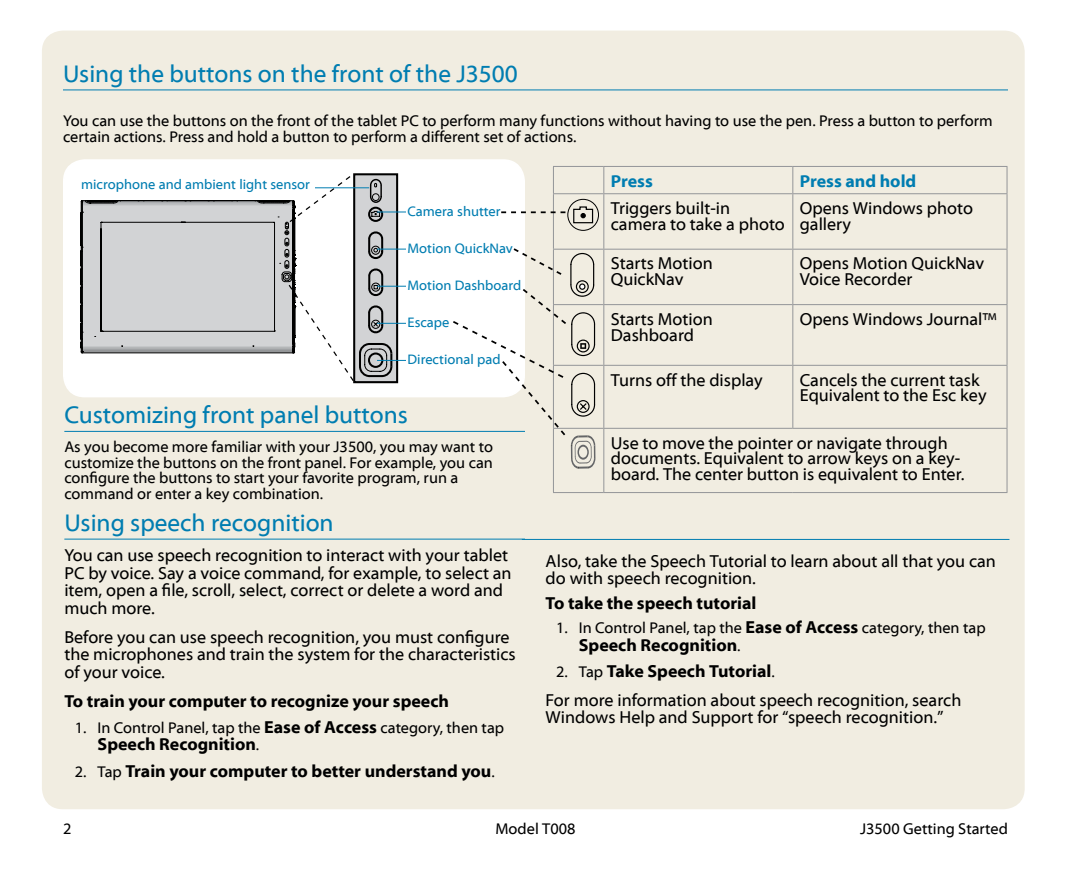
<style>
.page{position:relative;width:1071px;height:882px;background:#fff}
.page>*{position:absolute;margin:0;border:0;box-sizing:border-box;transform-origin:0 0}
.t1{font:24.5px "Myriad Web Pro";color:#007db1}
.t2{font:17.5px/15.8px "Myriad Web Pro";color:#000}
.t3{font:700 17.5px "Myriad Web Pro";color:#000}
.t4{font:700 17.5px "Myriad Web Pro";color:#007db1}
.t5{font:15.75px/15.8px "Myriad Web Pro";color:#000}
.t6{font:14px "Myriad Web Pro";color:#007db1}
.s1{font-weight:700;font-size:17.5px}
.s2{font-weight:400;font-size:15.75px}
.s3{font-size:15.75px}
.s4{font-weight:700}
</style>
<div class="page">
<div style="left:42px;top:31px;width:983px;height:778px;background:#f1ede1;border-radius:21px"></div>
<hr style="left:63px;top:89px;width:945px;height:1px;background:#007db1">
<div style="left:64px;top:160px;width:460px;height:237px;background:#fff;border-radius:21px"></div>
<div style="left:63px;top:159px;width:462px;height:238px;border:2px solid #fff;border-radius:21px"></div>
<svg style="left:81px;top:173px;width:325px;height:210px"></svg>
<hr style="left:553px;top:166px;width:51px;height:1px;background:#939598">
<svg style="left:553px;top:167px;width:1px;height:26px"></svg>
<hr style="left:604px;top:166px;width:189px;height:1px;background:#939598">
<svg style="left:603px;top:167px;width:1px;height:26px"></svg>
<hr style="left:793px;top:166px;width:214px;height:1px;background:#939598">
<svg style="left:792px;top:167px;width:1px;height:26px"></svg>
<svg style="left:1007px;top:167px;width:1px;height:26px"></svg>
<hr style="left:553px;top:193px;width:51px;height:1px;background:#939598">
<hr style="left:553px;top:194px;width:1px;height:55px;background:#939598">
<hr style="left:604px;top:193px;width:189px;height:1px;background:#939598">
<hr style="left:603px;top:194px;width:1px;height:55px;background:#939598">
<hr style="left:793px;top:193px;width:214px;height:1px;background:#939598">
<hr style="left:792px;top:194px;width:1px;height:55px;background:#939598">
<hr style="left:1007px;top:194px;width:1px;height:55px;background:#939598">
<hr style="left:553px;top:249px;width:51px;height:1px;background:#939598">
<hr style="left:604px;top:249px;width:189px;height:1px;background:#939598">
<hr style="left:603px;top:250px;width:1px;height:54px;background:#939598">
<hr style="left:793px;top:249px;width:214px;height:1px;background:#939598">
<hr style="left:792px;top:250px;width:1px;height:54px;background:#939598">
<hr style="left:1007px;top:250px;width:1px;height:54px;background:#939598">
<hr style="left:553px;top:304px;width:51px;height:1px;background:#939598">
<hr style="left:604px;top:304px;width:189px;height:1px;background:#939598">
<hr style="left:603px;top:305px;width:1px;height:60px;background:#939598">
<hr style="left:793px;top:304px;width:214px;height:1px;background:#939598">
<hr style="left:792px;top:305px;width:1px;height:60px;background:#939598">
<hr style="left:1007px;top:305px;width:1px;height:60px;background:#939598">
<hr style="left:553px;top:365px;width:51px;height:1px;background:#939598">
<hr style="left:604px;top:365px;width:189px;height:1px;background:#939598">
<hr style="left:603px;top:366px;width:1px;height:62px;background:#939598">
<hr style="left:793px;top:365px;width:214px;height:1px;background:#939598">
<hr style="left:792px;top:366px;width:1px;height:62px;background:#939598">
<hr style="left:1007px;top:366px;width:1px;height:62px;background:#939598">
<hr style="left:553px;top:428px;width:51px;height:1px;background:#939598">
<hr style="left:553px;top:429px;width:1px;height:63px;background:#939598">
<hr style="left:604px;top:428px;width:189px;height:1px;background:#939598">
<hr style="left:603px;top:429px;width:1px;height:63px;background:#939598">
<hr style="left:793px;top:428px;width:214px;height:1px;background:#939598">
<hr style="left:1007px;top:429px;width:1px;height:63px;background:#939598">
<hr style="left:553px;top:492px;width:51px;height:1px;background:#939598">
<hr style="left:604px;top:492px;width:189px;height:1px;background:#939598">
<hr style="left:793px;top:492px;width:214px;height:1px;background:#939598">
<svg style="left:501px;top:211px;width:64px;height:2px"></svg>
<div style="left:567px;top:199px;width:32px;height:32px;border:1px solid #000;border-radius:50%"></div>
<svg style="left:573px;top:206px;width:21px;height:18px"></svg>
<svg style="left:451px;top:247px;width:144px;height:222px"></svg>
<hr style="left:64px;top:431px;width:461px;height:1px;background:#007db1">
<hr style="left:64px;top:539px;width:461px;height:1px;background:#007db1">
<hr style="left:522px;top:539px;width:487px;height:1px;background:#007db1">
<h1 class="t1" style="left:63px;top:60px;width:456px">Using the buttons on the front of the J3500</h1>
<p class="t5" style="left:63px;top:113px;width:931px">You can use the buttons on the front of the tablet PC to perform many functions without having to use the pen. Press a button to perform certain actions. Press and hold a button to perform a different set of actions.</p>
<p class="t6" style="left:81px;top:177px;width:230px">microphone and ambient light sensor</p>
<p class="t4" style="left:611px;top:171px;width:44px">Press</p>
<p class="t4" style="left:800px;top:171px;width:118px">Press and hold</p>
<p class="t2" style="left:611px;top:201px;width:176px">Triggers built-in camera to take a photo</p>
<p class="t2" style="left:800px;top:201px;width:175px">Opens Windows photo gallery</p>
<p class="t2" style="left:611px;top:256px;width:103px">Starts Motion<br>QuickNav</p>
<p class="t2" style="left:800px;top:256px;width:186px">Opens Motion QuickNav<br>Voice Recorder</p>
<p class="t2" style="left:611px;top:312px;width:103px">Starts Motion<br>Dashboard</p>
<p class="t2" style="left:800px;top:312px;width:198px">Opens Windows Journal™</p>
<p class="t2" style="left:611px;top:372px;width:153px">Turns off the display</p>
<p class="t2" style="left:800px;top:372px;width:188px">Cancels the current task<br>Equivalent to the Esc key</p>
<p class="t2" style="left:611px;top:435px;width:355px">Use to move the pointer or navigate through documents. Equivalent to arrow keys on a key&shy;board. The center button is equivalent to Enter.</p>
<p class="t6" style="left:408px;top:203px;width:95px">Camera shutter</p>
<p class="t6" style="left:408px;top:240px;width:107px">Motion QuickNav</p>
<p class="t6" style="left:408px;top:278px;width:115px">Motion Dashboard</p>
<p class="t6" style="left:408px;top:315px;width:43px">Escape</p>
<p class="t6" style="left:408px;top:352px;width:95px">Directional pad</p>
<h1 class="t1" style="left:64px;top:402px;width:345px">Customizing front panel buttons</h1>
<p class="t5" style="left:64px;top:439px;width:430px">As you become more familiar with your J3500, you may want to customize the buttons on the front panel. For example, you can configure the buttons to start your favorite program, run a command or enter a key combination.</p>
<h1 class="t1" style="left:64px;top:509px;width:271px">Using speech recognition</h1>
<p class="t2" style="left:64px;top:547px;width:449px;line-height:17.5px">You can use speech recognition to interact with your tablet PC by voice. Say a voice command, for example, to select an item, open a file, scroll, select, correct or delete a word and much more.</p>
<p class="t2" style="left:64px;top:629px;width:453px;line-height:17.5px">Before you can use speech recognition, you must configure the microphones and train the system for the characteristics of your voice.</p>
<p class="t3" style="left:64px;top:691px;width:386px">To train your computer to recognize your speech</p>
<p class="t5" style="left:75px;top:720px;width:431px">1. In Control Panel, tap the <span class="s1">Ease of Access</span> category, then tap</p>
<p class="t3" style="left:98px;top:735px;width:163px">Speech Recognition<span class="s2">.</span></p>
<p class="t3" style="left:75px;top:761px;width:421px"><span class="s2">2. Tap</span> Train your computer to better understand you<span class="s2">.</span></p>
<p class="t2" style="left:546px;top:553px;width:452px;line-height:17.5px">Also, take the Speech Tutorial to learn about all that you can do with speech recognition.</p>
<p class="t3" style="left:546px;top:593px;width:212px">To take the speech tutorial</p>
<p class="t5" style="left:556px;top:621px;width:431px">1. In Control Panel, tap the <span class="s1">Ease of Access</span> category, then tap</p>
<p class="t3" style="left:579px;top:635px;width:163px">Speech Recognition<span class="s2">.</span></p>
<p class="t2" style="left:546px;top:657px;width:417px;line-height:28.9px;text-indent:11px"><span class="s3">2. Tap</span> <span class="s4">Take Speech Tutorial</span><span class="s3">.<br></span>For more information about speech recognition, search</p>
<p class="t2" style="left:546px;top:710px;width:400px">Windows Help and Support for “speech recognition.”</p>
<p class="t5" style="left:63px;top:822px;width:10px">2</p>
<p class="t5" style="left:495px;top:822px;width:82px">Model T008</p>
<p class="t5" style="left:860px;top:822px;width:149px">J3500 Getting Started</p>
</div>
